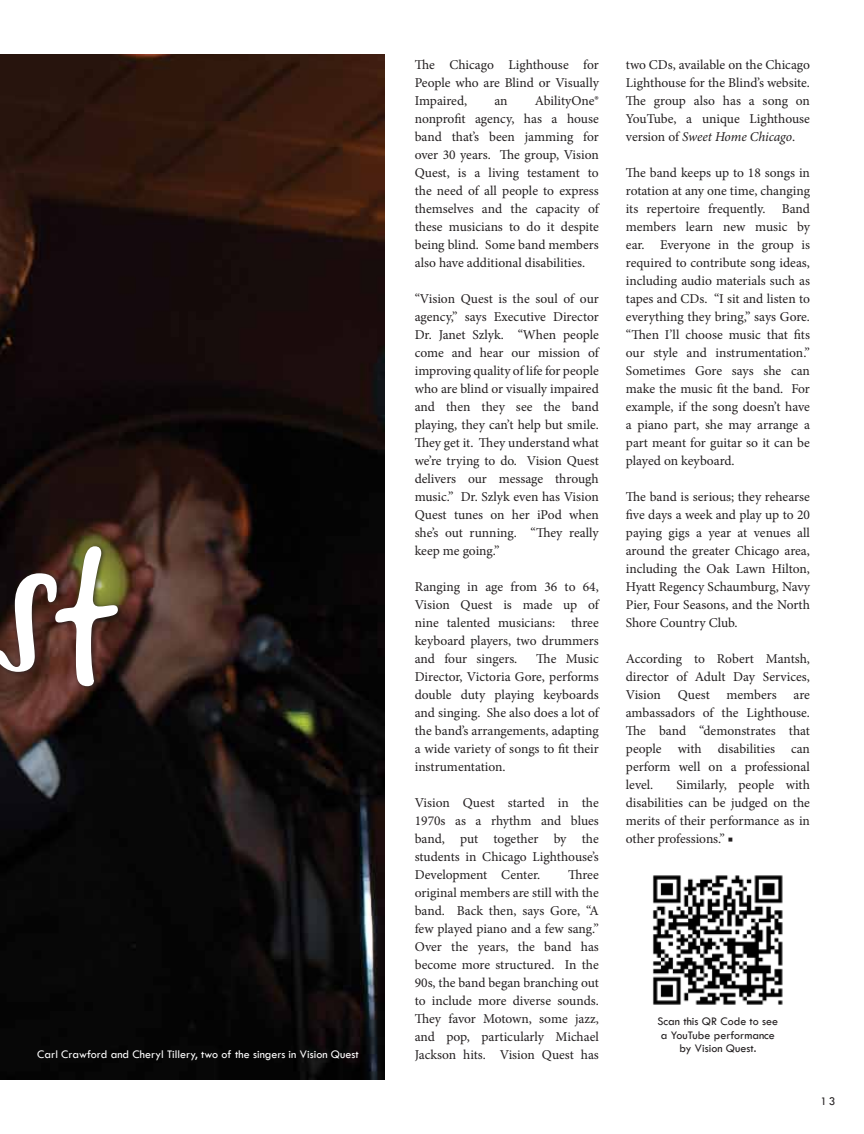
<style>
.page{position:relative;width:864px;height:1134px;background:#fff}
.page>*{position:absolute;margin:0;border:0;box-sizing:border-box;transform-origin:0 0}
.t1{font:186.3px "Airstream ITCTT";color:#fff}
.t2{font:13.5px/18px "Minion Pro";letter-spacing:-.005em;color:#231f20;text-align:justify}
.t3{font:12px "Tw Cen";color:#fff}
.t4{font:12px/13.5px "Tw Cen";color:#231f20;text-align:center}
.s1{font-style:italic}
</style>
<div class="page">
<img style="left:0;top:54px;width:384px;height:1026px">
<img style="left:652px;top:875px;width:131px;height:130px">
<div style="left:0;top:522px;width:124px;height:189px;background:#231f20;opacity:.75"></div>
<h1 class="t1" style="left:-5px;top:479px;width:123px">st</h1>
<p class="t3" style="left:37px;top:1047px;width:323px">Carl Crawford and Cheryl Tillery, two of the singers in Vision Quest</p>
<p class="t2" style="left:415px;top:56px;width:186px">The Chicago Lighthouse for People who are Blind or Visually Impaired,</p>
<p class="t2" style="left:415px;top:92px;width:186px;text-indent:120px">AbilityOne® nonprofit agency, has a house band that’s been jamming for over 30 years. The group, Vision Quest, is a living testament to the need of all people to express themselves and the capacity of these musicians to do it despite being blind. Some band members also have additional disabilities.</p>
<p class="t2" style="left:415px;top:290px;width:186px">“Vision Quest is the soul of our agency,” says Executive Director Dr. Janet Szlyk. “When people come and hear our mission of improving quality of life for people who are blind or visually impaired and then they see the band playing, they can’t help but smile.<br>They get it. They understand what we’re trying to do. Vision Quest delivers our message through music.” Dr. Szlyk even has Vision Quest tunes on her iPod when she’s out running. “They really keep me going.”</p>
<p class="t2" style="left:415px;top:578px;width:186px">Ranging in age from 36 to 64, Vision Quest is made up of nine talented musicians: three keyboard players, two drummers and four singers.</p>
<p class="t2" style="left:494px;top:92px;width:15px">an</p>
<p class="t2" style="left:415px;top:650px;width:186px;text-indent:122px">The Music Director, Victoria Gore, performs double duty playing keyboards and singing. She also does a lot of the band’s arrangements, adapting a wide variety of songs to fit their instrumentation.</p>
<p class="t2" style="left:415px;top:794px;width:186px">Vision Quest started in the 1970s as a rhythm and blues band, put together by the students in Chicago Lighthouse’s Development Center.</p>
<p class="t2" style="left:415px;top:866px;width:186px;text-indent:153px">Three original members are still with the band. Back then, says Gore, “A few played piano and a few sang.” Over the years, the band has become more structured. In the 90s, the band began branching out to include more diverse sounds.<br>They favor Motown, some jazz, and pop, particularly Michael Jackson hits. Vision Quest has</p>
<p class="t2" style="left:626px;top:56px;width:186px">two CDs, available on the Chicago Lighthouse for the Blind’s website.<br>The group also has a song on YouTube, a unique Lighthouse version of <span class="s1">Sweet Home Chicago</span>.</p>
<p class="t2" style="left:626px;top:164px;width:186px">The band keeps up to 18 songs in rotation at any one time, changing its repertoire frequently. Band members learn new music by ear. Everyone in the group is required to contribute song ideas, including audio materials such as tapes and CDs. “I sit and listen to everything they bring,” says Gore. “Then I’ll choose music that fits our style and instrumentation.” Sometimes Gore says she can make the music fit the band. For example, if the song doesn’t have a piano part, she may arrange a part meant for guitar so it can be played on keyboard.</p>
<p class="t2" style="left:626px;top:488px;width:186px">The band is serious; they rehearse five days a week and play up to 20 paying gigs a year at venues all around the greater Chicago area, including the Oak Lawn Hilton, Hyatt Regency Schaumburg, Navy Pier, Four Seasons, and the North Shore Country Club.</p>
<p class="t2" style="left:626px;top:650px;width:186px">According to Robert Mantsh, director of Adult Day Services, Vision Quest members are ambassadors of the Lighthouse.<br>The band “demonstrates that people with disabilities can perform well on a professional level.</p>
<p class="t2" style="left:626px;top:776px;width:186px;text-indent:51px">Similarly, people with disabilities can be judged on the merits of their performance as in other professions.” ■</p>
<p class="t4" style="left:658px;top:1015px;width:122px">Scan this QR Code to see a YouTube performance by Vision Quest.</p>
<p class="t4" style="left:820px;top:1094px;width:17px">13</p>
</div>
